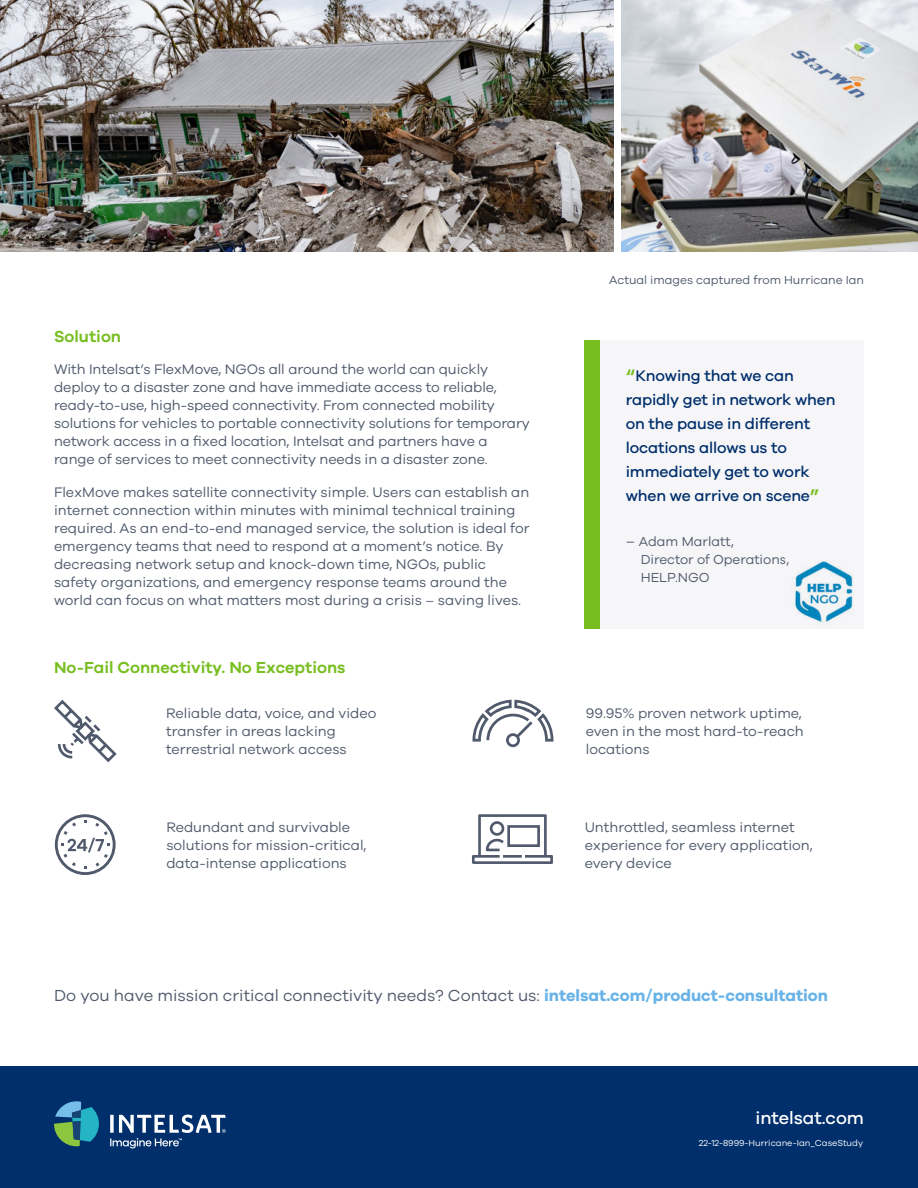
<style>
.page{position:relative;width:918px;height:1188px;background:#fff}
.page>*{position:absolute;margin:0;border:0;box-sizing:border-box;transform-origin:0 0}
.t1{font:500 18px "Galano Grotesque";color:#fff}
.t2{font:16.5px "Galano Grotesque";color:#515a6c}
.t3{font:600 16.5px "Galano Grotesque";color:#78be21}
.t4{font:500 15.75px/24px "Galano Grotesque";letter-spacing:-.01em;color:#002f6c}
.t5{font:14.25px/18px "Galano Grotesque";color:#515a6c}
.t6{font:13.5px/18px "Galano Grotesque";letter-spacing:-.005em;color:#515a6c}
.t7{font:12px "Galano Grotesque";color:#515a6c}
.t8{font:9px "Galano Grotesque";color:#fff}
.s1{font-size:21.9px;color:#78be21}
.s2{font-size:15px}
.s3{font-weight:700;color:#69b3e7}
</style>
<div class="page">
<div style="left:0;top:1066px;width:918px;height:122px;background:#002f6c"></div>
<svg style="left:54px;top:1101px;width:45px;height:45px"></svg>
<svg style="left:110px;top:1115px;width:116px;height:33px"></svg>
<div style="left:599px;top:340px;width:265px;height:288px;background:#f6f6f8"></div>
<img style="left:792px;top:560px;width:61px;height:63px">
<div style="left:584px;top:340px;width:15px;height:288px;background:#78be21"></div>
<img style="left:0;top:0;width:614px;height:252px">
<img style="left:621px;top:0;width:297px;height:252px">
<svg style="left:472px;top:700px;width:82px;height:47px"></svg>
<svg style="left:55px;top:814px;width:61px;height:61px"></svg>
<svg style="left:472px;top:814px;width:81px;height:50px"></svg>
<svg style="left:54px;top:699px;width:63px;height:64px"></svg>
<p class="t3" style="left:54px;top:330px;width:69px">Solution</p>
<p class="t5" style="left:54px;top:361px;width:477px">With Intelsat’s FlexMove, NGOs all around the world can quickly deploy to a disaster zone and have immediate access to reliable, ready-to-use, high-speed connectivity. From connected mobility solutions for vehicles to portable connectivity solutions for temporary network access in a fixed location, Intelsat and partners have a range of services to meet connectivity needs in a disaster zone.</p>
<p class="t5" style="left:54px;top:484px;width:477px">FlexMove makes satellite connectivity simple. Users can establish an internet connection within minutes with minimal technical training required. As an end-to-end managed service, the solution is ideal for emergency teams that need to respond at a moment’s notice. By decreasing network setup and knock-down time, NGOs, public safety organizations, and emergency response teams around the world can focus on what matters most during a crisis – saving lives.</p>
<p class="t3" style="left:54px;top:661px;width:293px">No-Fail Connectivity. No Exceptions</p>
<p class="t5" style="left:166px;top:705px;width:212px">Reliable data, voice, and video transfer in areas lacking terrestrial network access</p>
<p class="t5" style="left:166px;top:819px;width:202px">Redundant and survivable solutions for mission-critical, data-intense applications</p>
<p class="t7" style="left:609px;top:275px;width:256px">Actual images captured from Hurricane Ian</p>
<p class="t4" style="left:626px;top:365px;width:211px"><span class="s1">“</span>Knowing that we can rapidly get in network when on the pause in different locations allows us to immediately get to work when we arrive on scene<span class="s1">”</span></p>
<p class="t6" style="left:641px;top:533px;width:150px;text-indent:-15px"><span class="s2">–</span> Adam Marlatt,<br>Director of Operations,<br>HELP.NGO</p>
<p class="t5" style="left:586px;top:705px;width:220px">99.95% proven network uptime, even in the most hard-to-reach locations</p>
<p class="t5" style="left:585px;top:819px;width:229px">Unthrottled, seamless internet experience for every application, every device</p>
<p class="t2" style="left:54px;top:988px;width:776px">Do you have mission critical connectivity needs? Contact us: <span class="s3">intelsat.com/product-consultation</span></p>
<p class="t1" style="left:755px;top:1110px;width:110px">intelsat.com</p>
<p class="t8" style="left:699px;top:1139px;width:166px">22-12-8999-Hurricane-Ian_CaseStudy</p>
</div>
